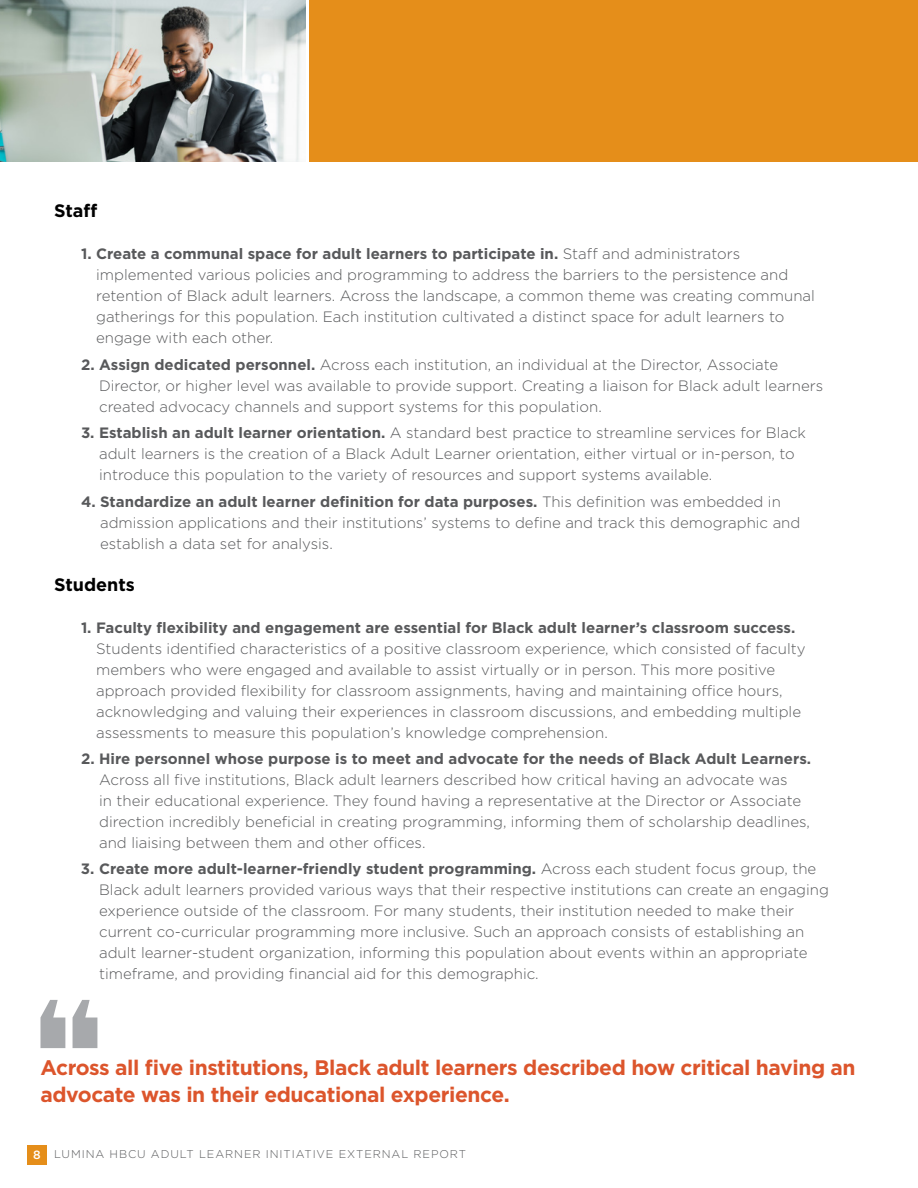
<style>
.page{position:relative;width:918px;height:1188px;background:#fff}
.page>*{position:absolute;margin:0;border:0;box-sizing:border-box;transform-origin:0 0}
.t1{font:700 21px/27px "Gotham";letter-spacing:-.02em;color:#dc552c}
.t2{font:700 18px "Gotham";color:#000}
.t3{font:300 15px/21px "Gotham";color:#58595b}
.t4{font:700 15px "Gotham";color:#58595b}
.t5{font:300 11.25px "Gotham";letter-spacing:.08em;color:#58595b}
.s1{font-weight:700}
.s2{font-weight:500;font-size:12px;color:#fff}
</style>
<div class="page">
<div style="left:309px;top:0;width:609px;height:162px;background:#e58e1a"></div>
<img style="left:0;top:0;width:305px;height:162px">
<div style="left:27px;top:1145px;width:20px;height:20px;background:#e58e1a"></div>
<svg style="left:40px;top:1000px;width:57px;height:48px"></svg>
<p class="t2" style="left:54px;top:201px;width:45px">Staff</p>
<p class="t3" style="left:96px;top:243px;width:720px;text-indent:-15px"><span class="s1">1. Create a communal space for adult learners to participate in.</span> Staff and administrators implemented various policies and programming to address the barriers to the persistence and retention of Black adult learners. Across the landscape, a common theme was creating communal gatherings for this population. Each institution cultivated a distinct space for adult learners to engage with each other.</p>
<p class="t3" style="left:99px;top:354px;width:726px;text-indent:-18px"><span class="s1">2. Assign dedicated personnel.</span> Across each institution, an individual at the Director, Associate<br>Director, or higher level was available to provide support. Creating a liaison for Black adult learners created advocacy channels and support systems for this population.</p>
<p class="t3" style="left:99px;top:422px;width:708px;text-indent:-18px"><span class="s1">3. Establish an adult learner orientation.</span> A standard best practice to streamline services for Black adult learners is the creation of a Black Adult Learner orientation, either virtual or in-person, to introduce this population to the variety of resources and support systems available.</p>
<p class="t3" style="left:100px;top:491px;width:702px;text-indent:-19px"><span class="s1">4. Standardize an adult learner definition for data purposes.</span> This definition was embedded in admission applications and their institutions’ systems to define and track this demographic and establish a data set for analysis.</p>
<p class="t2" style="left:54px;top:574px;width:83px">Students</p>
<p class="t4" style="left:81px;top:619px;width:716px">1. Faculty flexibility and engagement are essential for Black adult learner’s classroom success.</p>
<p class="t3" style="left:96px;top:638px;width:711px">Students identified characteristics of a positive classroom experience, which consisted of faculty members who were engaged and available to assist virtually or in person. This more positive approach provided flexibility for classroom assignments, having and maintaining office hours, acknowledging and valuing their experiences in classroom discussions, and embedding multiple assessments to measure this population’s knowledge comprehension.</p>
<p class="t4" style="left:81px;top:750px;width:732px">2. Hire personnel whose purpose is to meet and advocate for the needs of Black Adult Learners.</p>
<p class="t3" style="left:99px;top:769px;width:712px">Across all five institutions, Black adult learners described how critical having an advocate was<br>in their educational experience. They found having a representative at the Director or Associate direction incredibly beneficial in creating programming, informing them of scholarship deadlines, and liaising between them and other offices.</p>
<p class="t3" style="left:99px;top:858px;width:731px;text-indent:-18px"><span class="s1">3. Create more adult-learner-friendly student programming.</span> Across each student focus group, the Black adult learners provided various ways that their respective institutions can create an engaging experience outside of the classroom. For many students, their institution needed to make their current co-curricular programming more inclusive. Such an approach consists of establishing an adult learner-student organization, informing this population about events within an appropriate timeframe, and providing financial aid for this demographic.</p>
<h1 class="t1" style="left:40px;top:1054px;width:817px">Across all five institutions, Black adult learners described how critical having an advocate was in their educational experience.</h1>
<p class="t5" style="left:33px;top:1148px;width:434px"><span class="s2">8</span> LUMINA HBCU ADULT LEARNER INITIATIVE EXTERNAL REPORT</p>
</div>
